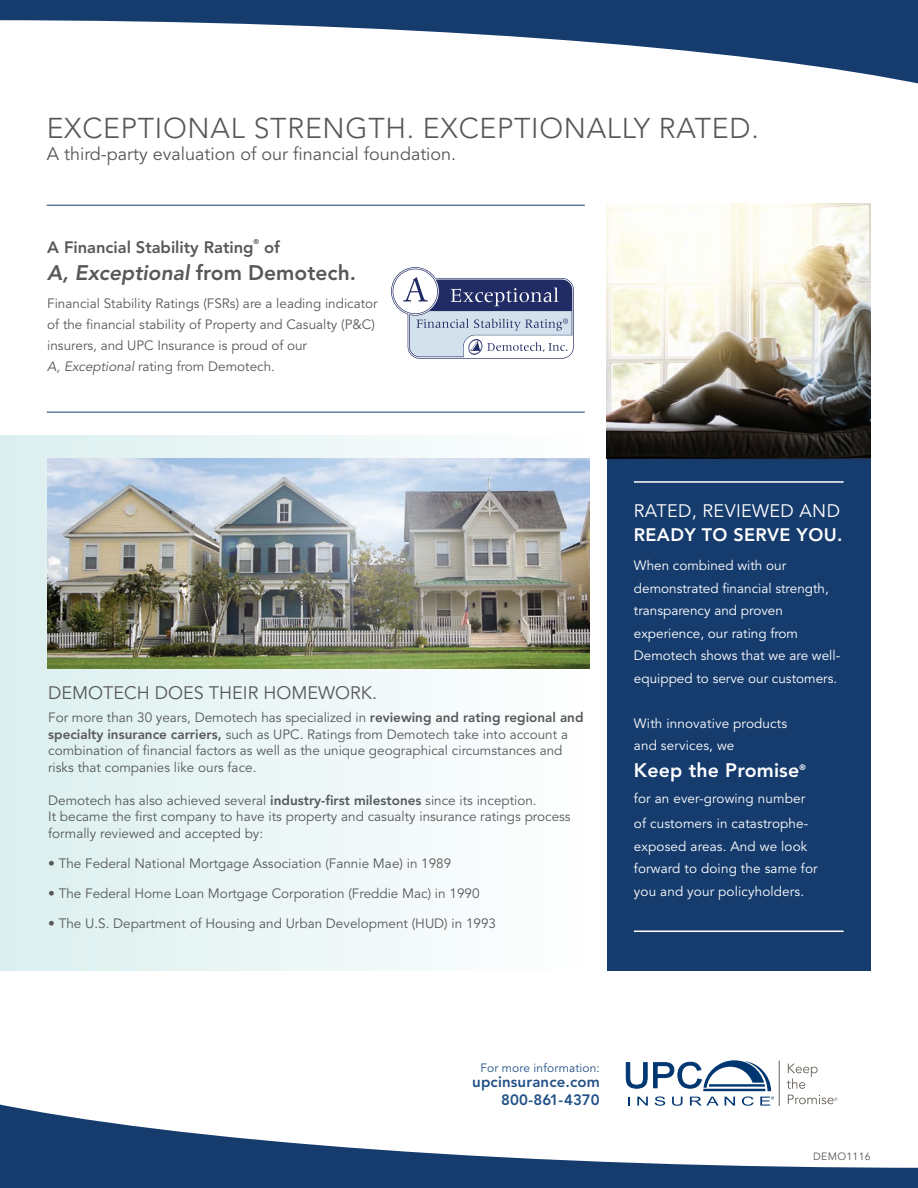
<style>
.page{position:relative;width:918px;height:1188px;background:#fff}
.page>*{position:absolute;margin:0;border:0;box-sizing:border-box;transform-origin:0 0}
.t1{font:300 28.5px "Avenir";letter-spacing:.025em;color:#57585a}
.t2{font:italic 800 21px "Avenir";color:#57585a}
.t3{font:800 19.5px "Avenir";letter-spacing:.01em;color:#fff}
.t4{font:18px "Avenir";color:#57585a}
.t5{font:18px "Avenir";letter-spacing:.02em;color:#fff}
.t6{font:800 18px "Avenir";letter-spacing:.02em;color:#fff}
.t7{font:800 16.5px "Avenir";color:#57585a}
.t8{font:800 15px/18px "Avenir";letter-spacing:.01em;color:#225186;text-align:right}
.t9{font:13.5px/16.5px "Avenir";color:#57585a}
.t10{font:13.5px/22.5px "Avenir";color:#fff}
.t11{font:12px "Avenir";letter-spacing:.01em;color:#225186}
.t12{font:10.5px "Avenir";letter-spacing:.03em;color:#57585a}
.t13{font:800 7.8px "Avenir";color:#fff}
.t14{font:800 7.05px "Avenir";color:#57585a}
.s1{font-style:normal}
.s2{font-style:italic}
.s3{font-weight:800}
</style>
<div class="page">
<div style="left:0;top:436px;width:600px;height:535px;background:linear-gradient(to right,#dbefee,#fff)"></div>
<div style="left:607px;top:442px;width:264px;height:529px;background:#163c6e"></div>
<img style="left:47px;top:458px;width:542px;height:211px">
<img style="left:607px;top:204px;width:264px;height:254px">
<svg style="left:391px;top:267px;width:183px;height:92px"></svg>
<hr style="left:47px;top:205px;width:538px;height:1px;background:#163c6e">
<hr style="left:47px;top:412px;width:538px;height:1px;background:#163c6e">
<svg style="left:0;top:0;width:918px;height:84px"></svg>
<svg style="left:0;top:1102px;width:918px;height:86px"></svg>
<hr style="left:634px;top:931px;width:210px;height:1px;background:#fff">
<hr style="left:634px;top:481px;width:210px;height:2px;background:#fff">
<hr style="left:779px;top:1061px;width:1px;height:45px;background:#676158">
<svg style="left:787px;top:1064px;width:31px;height:25px"></svg>
<svg style="left:788px;top:1095px;width:49px;height:9px"></svg>
<svg style="left:626px;top:1060px;width:148px;height:46px"></svg>
<h1 class="t1" style="left:47px;top:111px;width:714px">EXCEPTIONAL STRENGTH. EXCEPTIONALLY RATED.</h1>
<h3 class="t4" style="left:47px;top:144px;width:411px">A third-party evaluation of our financial foundation.</h3>
<p class="t7" style="left:47px;top:237px;width:208px">A Financial Stability Rating</p>
<p class="t14" style="left:254px;top:238px;width:7px">®</p>
<p class="t7" style="left:264px;top:237px;width:17px">of</p>
<h2 class="t2" style="left:47px;top:260px;width:310px">A, Exceptional <span class="s1">from Demotech.</span></h2>
<p class="t9" style="left:47px;top:293px;width:332px;line-height:21px">Financial Stability Ratings (FSRs) are a leading indicator of the financial stability of Property and Casualty (P&amp;C) insurers, and UPC Insurance is proud of our<br><span class="s2">A, Exceptional</span> rating from Demotech.</p>
<h3 class="t4" style="left:48px;top:683px;width:330px">DEMOTECH DOES THEIR HOMEWORK.</h3>
<p class="t9" style="left:48px;top:710px;width:537px">For more than 30 years, Demotech has specialized in <span class="s3">reviewing and rating regional and specialty insurance carriers,</span> such as UPC. Ratings from Demotech take into account a combination of financial factors as well as the unique geographical circumstances and risks that companies like ours face.</p>
<p class="t9" style="left:48px;top:792px;width:524px">Demotech has also achieved several <span class="s3">industry-first milestones</span> since its inception.<br>It became the first company to have its property and casualty insurance ratings process formally reviewed and accepted by:</p>
<p class="t9" style="left:48px;top:855px;width:405px">• The Federal National Mortgage Association (Fannie Mae) in 1989</p>
<p class="t9" style="left:48px;top:885px;width:433px">• The Federal Home Loan Mortgage Corporation (Freddie Mac) in 1990</p>
<p class="t9" style="left:48px;top:915px;width:449px">• The U.S. Department of Housing and Urban Development (HUD) in 1993</p>
<h3 class="t5" style="left:634px;top:500px;width:208px">RATED, REVIEWED AND</h3>
<h3 class="t6" style="left:634px;top:524px;width:210px">READY TO SERVE YOU.</h3>
<p class="t10" style="left:634px;top:555px;width:208px">When combined with our demonstrated financial strength, transparency and proven experience, our rating from<br>Demotech shows that we are well&shy;equipped to serve our customers.</p>
<p class="t10" style="left:634px;top:712px;width:155px">With innovative products and services, we</p>
<h3 class="t3" style="left:634px;top:759px;width:167px">Keep the Promise</h3>
<p class="t13" style="left:800px;top:762px;width:8px">®</p>
<p class="t10" style="left:634px;top:786px;width:176px;line-height:25.5px">for an ever-growing number of customers in catastrophe-</p>
<p class="t10" style="left:634px;top:835px;width:185px">exposed areas. And we look forward to doing the same for you and your policyholders.</p>
<p class="t11" style="left:480px;top:1061px;width:121px">For more information:</p>
<p class="t8" style="left:472px;top:1073px;width:129px">upcinsurance.com<br>800-861-4370</p>
<p class="t12" style="left:813px;top:1150px;width:59px">DEMO1116</p>
</div>
